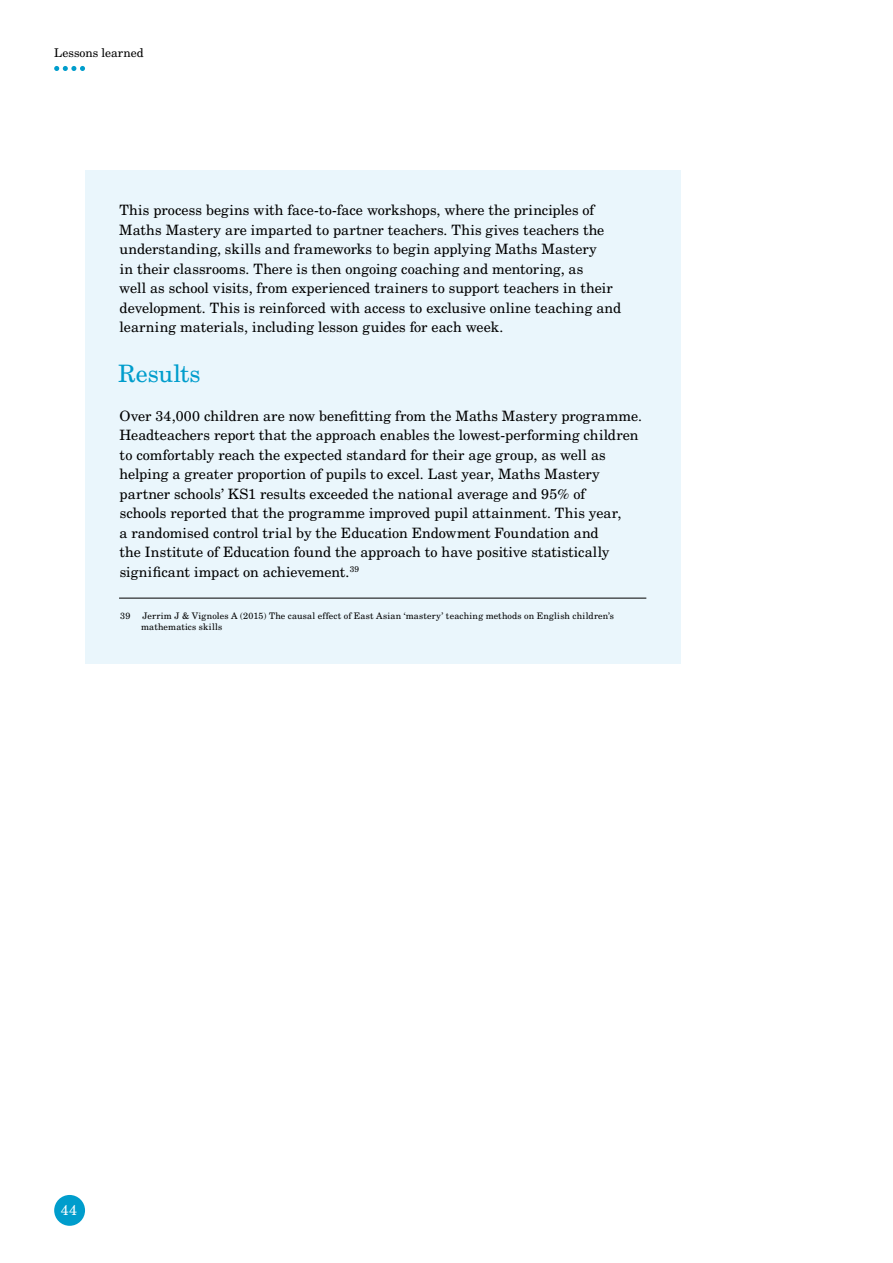
<style>
.page{position:relative;width:893px;height:1263px;background:#fff}
.page>*{position:absolute;margin:0;border:0;box-sizing:border-box;transform-origin:0 0}
.t1{font:24px "New Century Schlbk";letter-spacing:-.005em;color:#009dcc}
.t2{font:14.25px/19.5px "New Century Schlbk";letter-spacing:.005em;color:#000}
.t3{font:14.25px "New Century Schlbk";color:#fff}
.t4{font:12px "New Century Schlbk";color:#000}
.t5{font:9px/10.5px "New Century Schlbk";letter-spacing:.02em;color:#000}
</style>
<div class="page">
<div style="left:54px;top:1195px;width:31px;height:31px;background:#009dcc;border-radius:50%"></div>
<svg style="left:54px;top:66px;width:31px;height:5px"></svg>
<div style="left:85px;top:170px;width:595px;height:494px;background:#eaf6fc"></div>
<hr style="left:119px;top:598px;width:527px;height:1px;background:#000">
<p class="t4" style="left:54px;top:46px;width:91px">Lessons learned</p>
<p class="t2" style="left:119px;top:200px;width:504px">This process begins with face-to-face workshops, where the principles of Maths Mastery are imparted to partner teachers. This gives teachers the understanding, skills and frameworks to begin applying Maths Mastery<br>in their classrooms. There is then ongoing coaching and mentoring, as<br>well as school visits, from experienced trainers to support teachers in their development. This is reinforced with access to exclusive online teaching and learning materials, including lesson guides for each week.</p>
<h1 class="t1" style="left:118px;top:358px;width:84px">Results</h1>
<p class="t2" style="left:119px;top:406px;width:524px">Over 34,000 children are now benefitting from the Maths Mastery programme.<br>Headteachers report that the approach enables the lowest-performing children to comfortably reach the expected standard for their age group, as well as helping a greater proportion of pupils to excel. Last year, Maths Mastery partner schools’ KS1 results exceeded the national average and 95% of<br>schools reported that the programme improved pupil attainment. This year,<br>a randomised control trial by the Education Endowment Foundation and<br>the Institute of Education found the approach to have positive statistically significant impact on achievement.<sup>39</sup></p>
<p class="t5" style="left:120px;top:611px;width:12px">39</p>
<p class="t5" style="left:141px;top:611px;width:474px">Jerrim J &amp; Vignoles A (2015) The causal effect of East Asian ‘mastery’ teaching methods on English children’s mathematics skills</p>
<p class="t3" style="left:61px;top:1201px;width:18px">44</p>
</div>
